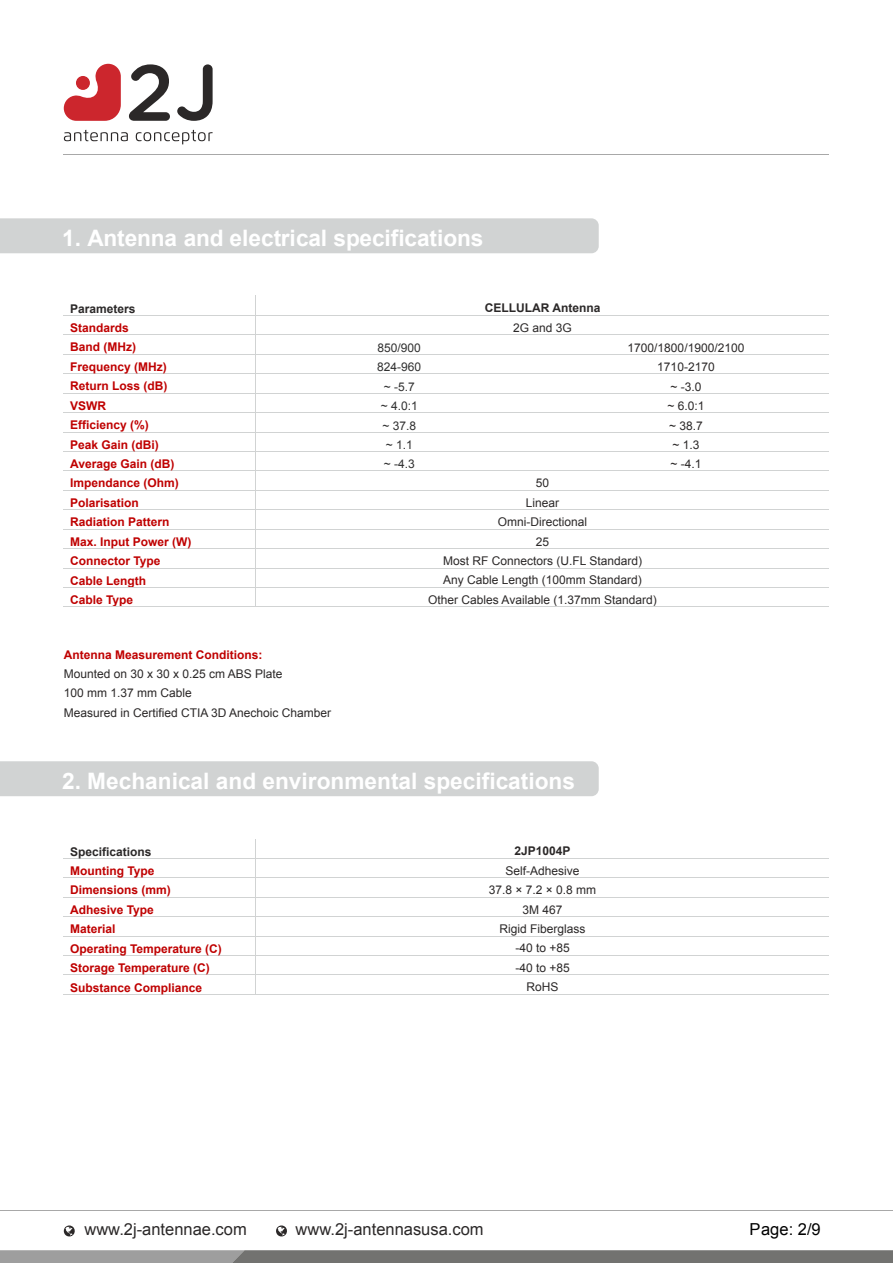
<style>
.page{position:relative;width:893px;height:1263px;background:#fff}
.page>*{position:absolute;margin:0;border:0;box-sizing:border-box;transform-origin:0 0}
.t1{font:700 22.65px "Arial";color:#fff}
.t2{font:16.5px "Arial";color:#2b2828}
.t3{font:16.5px "Arial";color:#000}
.t4{font:12px/19.4px "Arial";color:#2b2828;text-align:center}
.t5{font:700 12px/19.4px "Arial";color:#bf0000}
.t6{font:700 12px "Arial";color:#2b2828}
.t7{font:12px/19.4px "Arial";color:#303030;text-align:center}
</style>
<div class="page">
<svg style="left:0;top:1250px;width:893px;height:13px"></svg>
<hr style="left:0;top:1210px;width:893px;height:1px;background:#a8a8a8">
<svg style="left:63px;top:1225px;width:12px;height:11px"></svg>
<svg style="left:276px;top:1225px;width:11px;height:11px"></svg>
<svg style="left:64px;top:130px;width:64px;height:11px"></svg>
<svg style="left:136px;top:130px;width:77px;height:14px"></svg>
<svg style="left:129px;top:64px;width:41px;height:57px"></svg>
<svg style="left:177px;top:64px;width:36px;height:57px"></svg>
<svg style="left:64px;top:64px;width:57px;height:57px"></svg>
<div style="left:76px;top:76px;width:14px;height:14px;background:#cc262d;border-radius:50%"></div>
<hr style="left:64px;top:154px;width:765px;height:1px;background:#a8a8a8">
<div style="left:0;top:218px;width:599px;height:35px;background:#d1d3d3"></div>
<hr style="left:64px;top:315px;width:765px;height:1px;background:#d1d3d3">
<hr style="left:64px;top:335px;width:765px;height:1px;background:#d1d3d3">
<hr style="left:64px;top:354px;width:765px;height:1px;background:#d1d3d3">
<hr style="left:64px;top:373px;width:765px;height:1px;background:#d1d3d3">
<hr style="left:64px;top:393px;width:765px;height:1px;background:#d1d3d3">
<hr style="left:64px;top:412px;width:765px;height:1px;background:#d1d3d3">
<hr style="left:64px;top:432px;width:765px;height:1px;background:#d1d3d3">
<hr style="left:64px;top:451px;width:765px;height:1px;background:#d1d3d3">
<hr style="left:64px;top:471px;width:765px;height:1px;background:#d1d3d3">
<hr style="left:64px;top:490px;width:765px;height:1px;background:#d1d3d3">
<hr style="left:64px;top:509px;width:765px;height:1px;background:#d1d3d3">
<hr style="left:64px;top:529px;width:765px;height:1px;background:#d1d3d3">
<hr style="left:64px;top:548px;width:765px;height:1px;background:#d1d3d3">
<hr style="left:64px;top:568px;width:765px;height:1px;background:#d1d3d3">
<hr style="left:255px;top:296px;width:1px;height:311px;background:#d1d3d3">
<div style="left:0;top:761px;width:599px;height:35px;background:#d1d3d3"></div>
<hr style="left:64px;top:858px;width:765px;height:1px;background:#d1d3d3">
<hr style="left:64px;top:877px;width:765px;height:1px;background:#d1d3d3">
<hr style="left:64px;top:897px;width:765px;height:1px;background:#d1d3d3">
<hr style="left:64px;top:916px;width:765px;height:1px;background:#d1d3d3">
<hr style="left:64px;top:936px;width:765px;height:1px;background:#d1d3d3">
<hr style="left:64px;top:955px;width:765px;height:1px;background:#d1d3d3">
<hr style="left:64px;top:975px;width:765px;height:1px;background:#d1d3d3">
<hr style="left:64px;top:994px;width:765px;height:1px;background:#d1d3d3">
<hr style="left:255px;top:839px;width:1px;height:155px;background:#d1d3d3">
<hr style="left:64px;top:587px;width:765px;height:1px;background:#d1d3d3">
<hr style="left:64px;top:607px;width:765px;height:1px;background:#d1d3d3">
<h1 class="t1" style="left:62px;top:222px;width:423px">1. Antenna and electrical specifications</h1>
<p class="t6" style="left:70px;top:300px;width:67px">Parameters</p>
<p class="t5" style="left:70px;top:318px;width:123px">Standards<br>Band (MHz)<br>Frequency (MHz)<br>Return Loss (dB)<br>VSWR<br>Efficiency (%)<br>Peak Gain (dBi)<br>Average Gain (dB)<br>Impendance (Ohm)<br>Polarisation<br>Radiation Pattern<br>Max. Input Power (W)<br>Connector Type<br>Cable Length<br>Cable Type</p>
<p class="t5" style="left:64px;top:645px;width:200px">Antenna Measurement Conditions:</p>
<p class="t4" style="left:64px;top:664px;width:269px;text-align:left">Mounted on 30 x 30 x 0.25 cm ABS Plate<br>100 mm 1.37 mm Cable<br>Measured in Certified CTIA 3D Anechoic Chamber</p>
<p class="t7" style="left:377px;top:338px;width:46px">850/900<br>824-960 ~ -5.7<br>~ 4.0:1 ~ 37.8<br>~ 1.1<br>~ -4.3</p>
<p class="t6" style="left:485px;top:300px;width:117px">CELLULAR Antenna</p>
<p class="t4" style="left:513px;top:318px;width:60px">2G and 3G</p>
<p class="t4" style="left:628px;top:338px;width:118px">1700/1800/1900/2100<br>1710-2170<br>~ -3.0<br>~ 6.0:1<br>~ 38.7<br>~ 1.3<br>~ -4.1</p>
<p class="t4" style="left:428px;top:473px;width:230px">50<br>Linear<br>Omni-Directional<br>25<br>Most RF Connectors (U.FL Standard)<br>Any Cable Length (100mm Standard)<br>Other Cables Available (1.37mm Standard)</p>
<h1 class="t1" style="left:62px;top:765px;width:514px">2. Mechanical and environmental specifications</h1>
<p class="t6" style="left:70px;top:843px;width:83px">Specifications</p>
<p class="t5" style="left:70px;top:861px;width:153px">Mounting Type<br>Dimensions (mm)<br>Adhesive Type<br>Material<br>Operating Temperature (C)<br>Storage Temperature (C)<br>Substance Compliance</p>
<p class="t6" style="left:514px;top:843px;width:58px">2JP1004P</p>
<p class="t4" style="left:489px;top:861px;width:109px">Self-Adhesive<br>37.8 × 7.2 × 0.8 mm<br>3M 467<br>Rigid Fiberglass<br>-40 to +85<br>-40 to +85<br>RoHS</p>
<h2 class="t2" style="left:84px;top:1218px;width:164px">www.2j-antennae.com</h2>
<h2 class="t2" style="left:296px;top:1218px;width:189px">www.2j-antennasusa.com</h2>
<h2 class="t3" style="left:749px;top:1218px;width:73px">Page: 2/9</h2>
</div>
